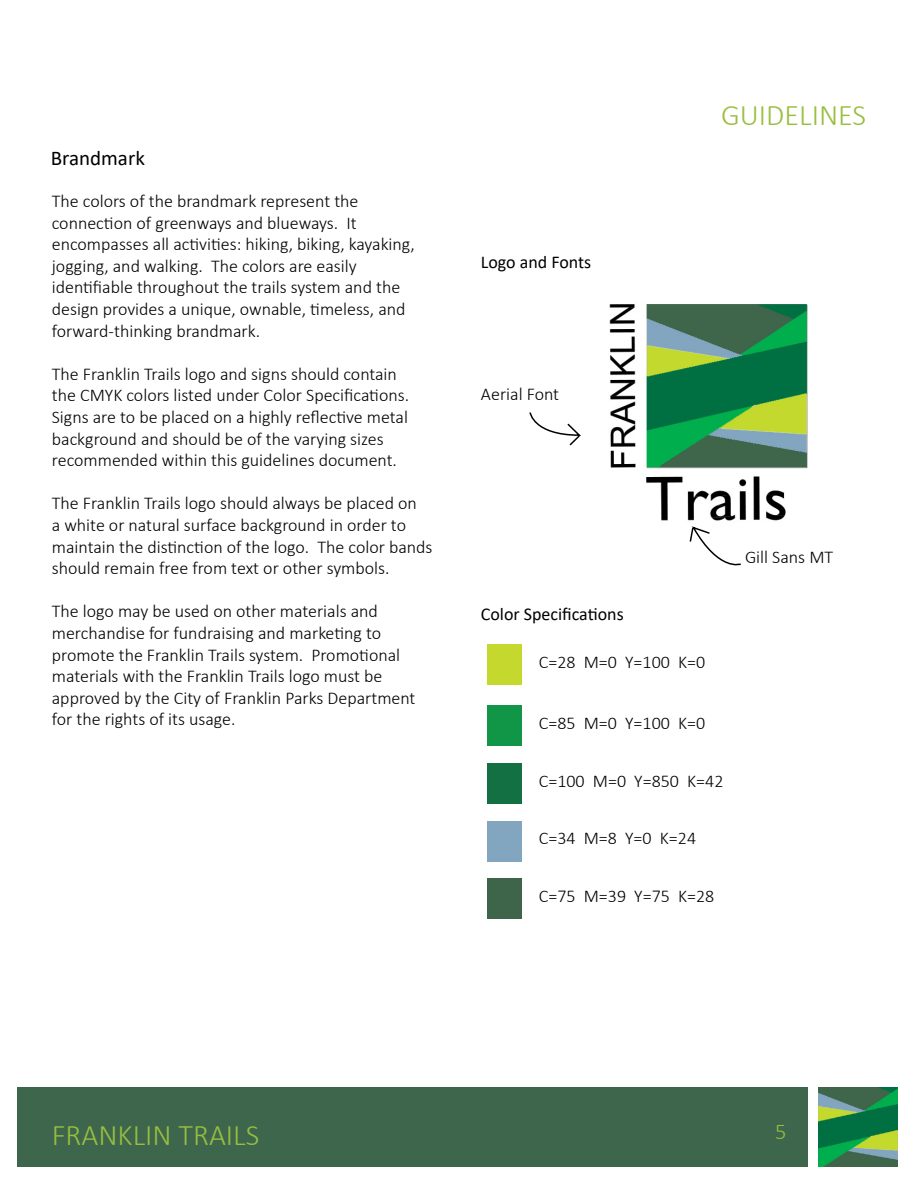
<style>
.page{position:relative;width:918px;height:1188px;background:#fff}
.page>*{position:absolute;margin:0;border:0;box-sizing:border-box;transform-origin:0 0}
.t1{font:300 30px "Calibri";color:#97be3f}
.t2{font:300 22.5px "Calibri";color:#97be3f}
.t3{font:21px "Calibri";color:#000}
.t4{font:300 18px/21.6px "Calibri";color:#000}
.t5{font:18px "Calibri";color:#000}
</style>
<div class="page">
<div style="left:0;top:1088px;width:808px;height:79px;background:#3e664c"></div>
<img style="left:818px;top:1087px;width:80px;height:80px">
<div style="left:0;top:1078px;width:17px;height:97px;background:#fff"></div>
<img style="left:609px;top:304px;width:199px;height:217px">
<div style="left:487px;top:645px;width:34px;height:40px;background:#c4d82e"></div>
<div style="left:487px;top:705px;width:34px;height:41px;background:#119648"></div>
<div style="left:487px;top:763px;width:34px;height:41px;background:#137042"></div>
<div style="left:487px;top:821px;width:34px;height:40px;background:#82a5c0"></div>
<div style="left:487px;top:879px;width:34px;height:40px;background:#3e654a"></div>
<svg style="left:529px;top:412px;width:52px;height:34px"></svg>
<svg style="left:689px;top:526px;width:52px;height:40px"></svg>
<p class="t3" style="left:51px;top:143px;width:96px">Brandmark</p>
<p class="t4" style="left:52px;top:190px;width:365px">The colors of the brandmark represent the connection of greenways and blueways. It encompasses all activities: hiking, biking, kayaking, jogging, and walking. The colors are easily identifiable throughout the trails system and the design provides a unique, ownable, timeless, and forward-thinking brandmark.</p>
<p class="t4" style="left:52px;top:363px;width:359px">The Franklin Trails logo and signs should contain the CMYK colors listed under Color Specifications.<br>Signs are to be placed on a highly reflective metal background and should be of the varying sizes recommended within this guidelines document.</p>
<p class="t4" style="left:52px;top:492px;width:382px">The Franklin Trails logo should always be placed on<br>a white or natural surface background in order to maintain the distinction of the logo. The color bands should remain free from text or other symbols.</p>
<p class="t4" style="left:52px;top:600px;width:365px">The logo may be used on other materials and merchandise for fundraising and marketing to promote the Franklin Trails system. Promotional materials with the Franklin Trails logo must be approved by the City of Franklin Parks Department for the rights of its usage.</p>
<p class="t5" style="left:481px;top:249px;width:112px">Logo and Fonts</p>
<p class="t4" style="left:481px;top:383px;width:80px">Aerial Font</p>
<h1 class="t1" style="left:721px;top:96px;width:147px">GUIDELINES</h1>
<p class="t5" style="left:481px;top:602px;width:144px">Color Specifications</p>
<p class="t4" style="left:539px;top:651px;width:168px">C=28 M=0 Y=100 K=0</p>
<p class="t4" style="left:539px;top:712px;width:168px">C=85 M=0 Y=100 K=0</p>
<p class="t4" style="left:745px;top:546px;width:90px">Gill Sans MT</p>
<p class="t4" style="left:539px;top:770px;width:186px">C=100 M=0 Y=850 K=42</p>
<p class="t4" style="left:539px;top:828px;width:159px">C=34 M=8 Y=0 K=24</p>
<p class="t4" style="left:539px;top:885px;width:177px">C=75 M=39 Y=75 K=28</p>
<h1 class="t1" style="left:52px;top:1116px;width:209px">FRANKLIN TRAILS</h1>
<p class="t2" style="left:775px;top:1118px;width:13px">5</p>
</div>
